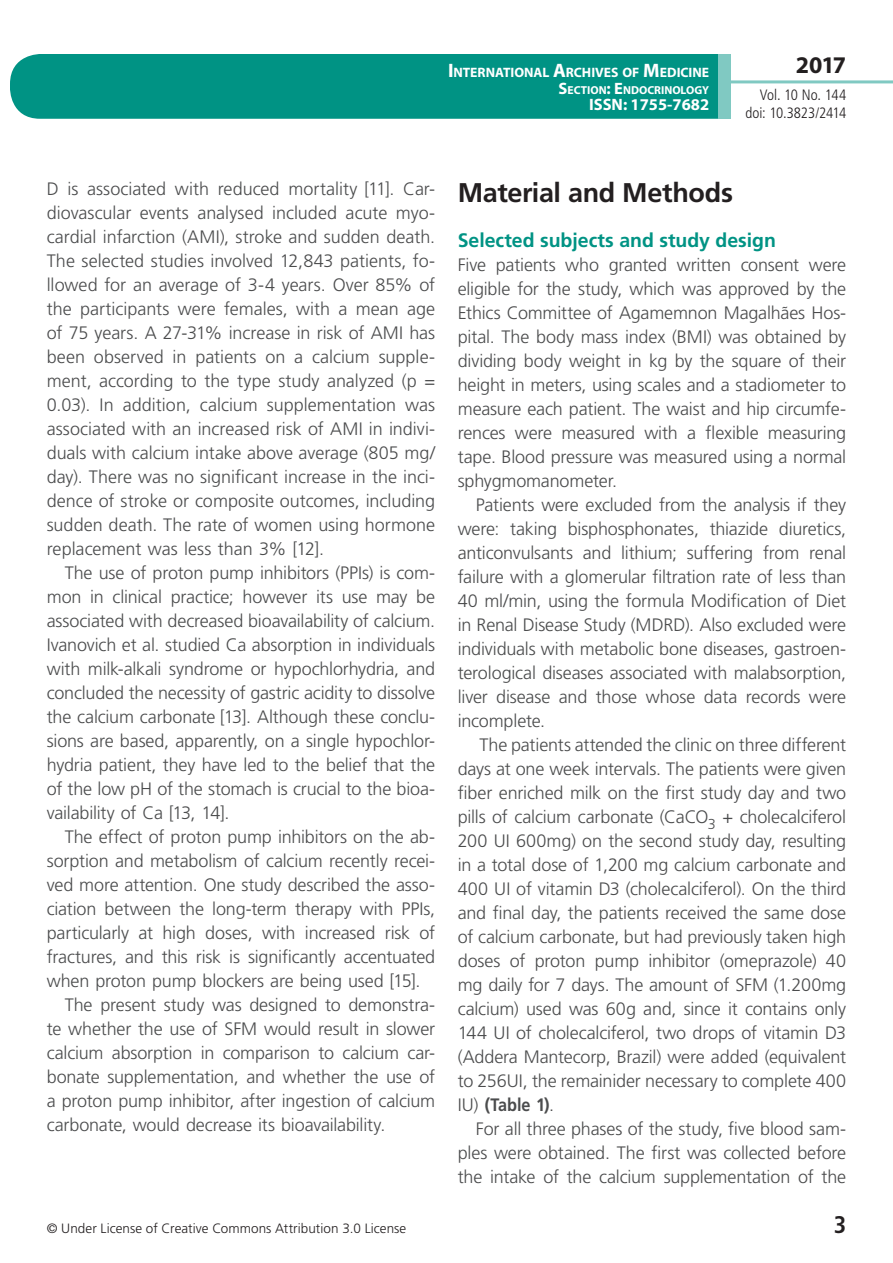
<style>
.page{position:relative;width:893px;height:1263px;background:#fff}
.page>*{position:absolute;margin:0;border:0;box-sizing:border-box;transform-origin:0 0}
.t1{font:700 27px "Frutiger LT Std";letter-spacing:-.015em;color:#231f20}
.t2{font:700 24px "Myriad Pro";color:#231f20}
.t3{font:700 condensed 24px "Frutiger LT Std";color:#231f20}
.t4{font:700 19.5px "Frutiger LT Std";color:#009384}
.t5{font:300 18px/24px "Frutiger LT Std";letter-spacing:-.01em;color:#4b4c4d;text-align:justify}
.t6{font:700 16.5px "Myriad Pro";color:#fff}
.t7{font:300 condensed 15px/18px "Frutiger LT Std";letter-spacing:-.01em;color:#231f20;text-align:right}
.t8{font:700 13.65px "Myriad Pro";letter-spacing:-.005em;color:#fff}
.t9{font:300 13.5px "Frutiger LT Std";letter-spacing:.005em;color:#231f20}
.t10{font:700 11.55px "Myriad Pro";color:#fff}
.s1{font-size:19.5px}
.s2{font-size:16.5px}
.s3{font-weight:700}
</style>
<div class="page">
<div style="left:10px;top:54px;width:775px;height:65px;background:#009384;border-radius:30px"></div>
<div style="left:732px;top:0;width:161px;height:157px;background:#fff"></div>
<hr style="left:730px;top:80px;width:163px;height:3px;background:#80c9c2">
<div style="left:718px;top:54px;width:13px;height:65px;background:#80c9c2"></div>
<p class="t8" style="left:448px;top:64px;width:263px"><span class="s1">I</span>NTERNATIONAL <span class="s1">A</span>RCHIVES OF <span class="s1">M</span>EDICINE</p>
<p class="t10" style="left:559px;top:82px;width:152px"><span class="s2">S</span>ECTION<span class="s2">: E</span>NDOCRINOLOGY</p>
<p class="t6" style="left:589px;top:94px;width:122px">ISSN: 1755-7682</p>
<h2 class="t2" style="left:796px;top:49px;width:52px">2017</h2>
<p class="t7" style="left:745px;top:86px;width:102px">Vol. 10 No. 144 doi: 10.3823/2414</p>
<p class="t5" style="left:47px;top:177px;width:390px">D is associated with reduced mortality [11]. Car&shy;diovascular events analysed included acute myo&shy;cardial infarction (AMI), stroke and sudden death.<br>The selected studies involved 12,843 patients, fo&shy;llowed for an average of 3-4 years. Over 85% of the participants were females, with a mean age of 75 years. A 27-31% increase in risk of AMI has been observed in patients on a calcium supple&shy;ment, according to the type study analyzed (p = 0.03). In addition, calcium supplementation was associated with an increased risk of AMI in indivi&shy;duals with calcium intake above average (805 mg/ day). There was no significant increase in the inci&shy;dence of stroke or composite outcomes, including sudden death. The rate of women using hormone replacement was less than 3% [12].</p>
<p class="t5" style="left:47px;top:561px;width:390px;text-indent:18px">The use of proton pump inhibitors (PPIs) is com&shy;mon in clinical practice; however its use may be associated with decreased bioavailability of calcium.<br>Ivanovich et al. studied Ca absorption in individuals with milk-alkali syndrome or hypochlorhydria, and concluded the necessity of gastric acidity to dissolve the calcium carbonate [13]. Although these conclu&shy;sions are based, apparently, on a single hypochlor&shy;hydria patient, they have led to the belief that the of the low pH of the stomach is crucial to the bioa&shy;vailability of Ca [13, 14].</p>
<p class="t5" style="left:65px;top:825px;width:372px">The effect of proton pump inhibitors on the ab-</p>
<p class="t5" style="left:47px;top:849px;width:390px">sorption and metabolism of calcium recently recei-</p>
<p class="t5" style="left:47px;top:873px;width:390px">ved more attention. One study described the asso-</p>
<p class="t5" style="left:47px;top:897px;width:390px">ciation between the long-term therapy with PPIs,</p>
<p class="t5" style="left:47px;top:921px;width:390px">particularly at high doses, with increased risk of</p>
<p class="t5" style="left:47px;top:945px;width:390px">fractures, and this risk is significantly accentuated</p>
<p class="t5" style="left:47px;top:969px;width:375px">when proton pump blockers are being used [15].</p>
<p class="t5" style="left:65px;top:993px;width:372px">The present study was designed to demonstra-</p>
<p class="t5" style="left:47px;top:1017px;width:390px">te whether the use of SFM would result in slower</p>
<p class="t5" style="left:47px;top:1041px;width:390px">calcium absorption in comparison to calcium car-</p>
<p class="t5" style="left:47px;top:1065px;width:390px">bonate supplementation, and whether the use of</p>
<p class="t5" style="left:47px;top:1089px;width:390px">a proton pump inhibitor, after ingestion of calcium</p>
<p class="t5" style="left:47px;top:1113px;width:340px">carbonate, would decrease its bioavailability.</p>
<h1 class="t1" style="left:458px;top:176px;width:277px">Material and Methods</h1>
<p class="t4" style="left:458px;top:228px;width:320px">Selected subjects and study design</p>
<p class="t5" style="left:458px;top:253px;width:390px">Five patients who granted written consent were eligible for the study, which was approved by the Ethics Committee of Agamemnon Magalhães Hos&shy;pital. The body mass index (BMI) was obtained by dividing body weight in kg by the square of their height in meters, using scales and a stadiometer to measure each patient. The waist and hip circumfe&shy;rences were measured with a flexible measuring tape. Blood pressure was measured using a normal sphygmomanometer.</p>
<p class="t5" style="left:458px;top:493px;width:390px;text-indent:18px">Patients were excluded from the analysis if they were: taking bisphosphonates, thiazide diuretics, anticonvulsants and lithium; suffering from renal failure with a glomerular filtration rate of less than 40 ml/min, using the formula Modification of Diet in Renal Disease Study (MDRD). Also excluded were individuals with metabolic bone diseases, gastroen&shy;terological diseases associated with malabsorption, liver disease and those whose data records were incomplete.</p>
<p class="t5" style="left:458px;top:733px;width:390px;text-indent:22px">The patients attended the clinic on three different days at one week intervals. The patients were given fiber enriched milk on the first study day and two pills of calcium carbonate (CaCO<sub>3</sub> + cholecalciferol 200 UI 600mg) on the second study day, resulting in a total dose of 1,200 mg calcium carbonate and 400 UI of vitamin D3 (cholecalciferol). On the third and final day, the patients received the same dose of calcium carbonate, but had previously taken high doses of proton pump inhibitor (omeprazole) 40 mg daily for 7 days. The amount of SFM (1.200mg calcium) used was 60g and, since it contains only 144 UI of cholecalciferol, two drops of vitamin D3 (Addera Mantecorp, Brazil) were added (equivalent to 256UI, the remainider necessary to complete 400<br>IU) <span class="s3">(Table 1)</span>.</p>
<p class="t5" style="left:458px;top:1117px;width:390px;text-indent:18px">For all three phases of the study, five blood sam&shy;ples were obtained. The first was collected before the intake of the calcium supplementation of the</p>
<p class="t9" style="left:47px;top:1220px;width:361px">© Under License of Creative Commons Attribution 3.0 License</p>
<h2 class="t3" style="left:834px;top:1210px;width:14px">3</h2>
</div>
